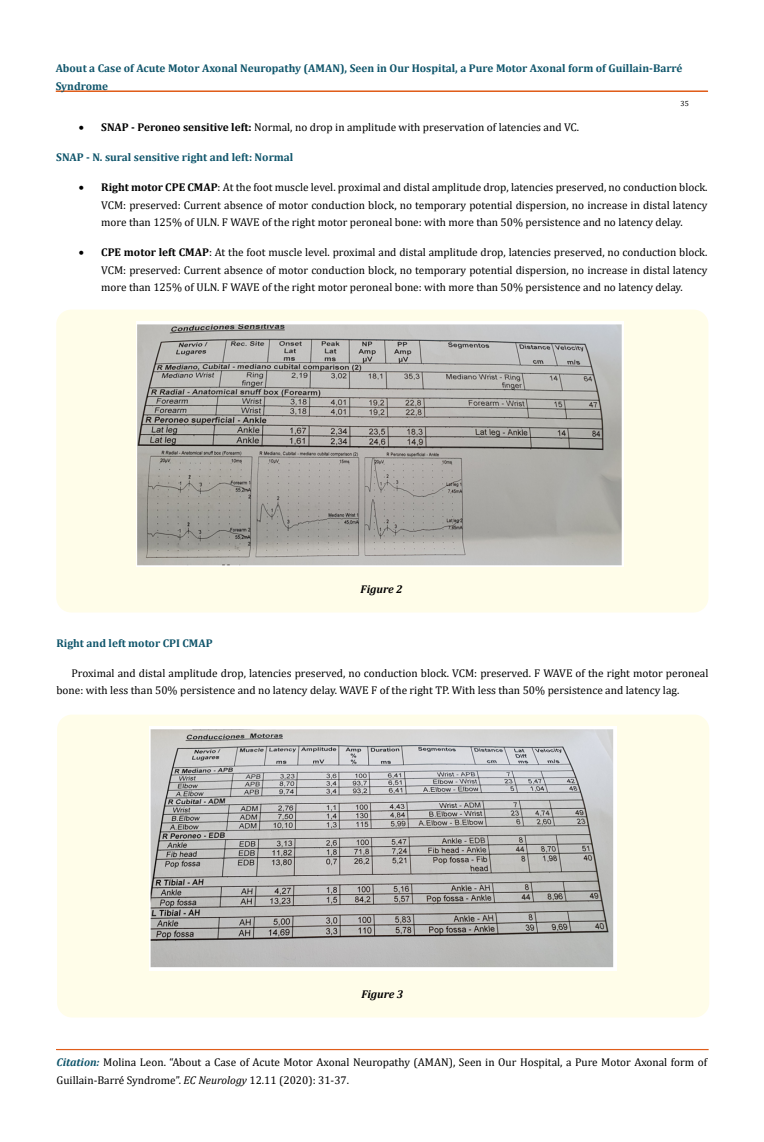
<style>
.page{position:relative;width:764px;height:1142px;background:#fff}
.page>*{position:absolute;margin:0;border:0;box-sizing:border-box;transform-origin:0 0}
.t1{font:11.25px/17.5px "Cambria";color:#000}
.t2{font:700 11.25px/17.5px "Cambria";color:#0e546a}
.t3{font:italic 700 11.25px "Cambria";color:#000}
.t4{font:7.5px "Cambria";color:#000}
.s1{font-weight:700}
.s2{font-weight:700;font-style:italic;color:#0e546a}
.s3{font-style:italic}
</style>
<div class="page">
<div style="left:56px;top:91px;width:651px;height:1px;border:1px solid #e05d1a"></div>
<div style="left:57px;top:1049px;width:651px;height:1px;border:1px solid #e05d1a"></div>
<div style="left:56px;top:309px;width:652px;height:303px;background:#fffde9;border-radius:15px"></div>
<img style="left:137px;top:321px;width:487px;height:245px">
<div style="left:57px;top:714px;width:652px;height:303px;background:#fffde9;border-radius:15px"></div>
<img style="left:149px;top:726px;width:467px;height:244px">
<p class="t2" style="left:56px;top:59px;width:628px">About a Case of Acute Motor Axonal Neuropathy (AMAN), Seen in Our Hospital, a Pure Motor Axonal form of Guillain-Barré<br>Syndrome</p>
<p class="t4" style="left:680px;top:98px;width:10px">35</p>
<p class="t1" style="left:79px;top:118px;width:502px">• <span class="s1">SNAP - Peroneo sensitive left:</span> Normal, no drop in amplitude with preservation of latencies and VC.</p>
<p class="t2" style="left:56px;top:148px;width:239px">SNAP - N. sural sensitive right and left: Normal</p>
<p class="t1" style="left:101px;top:178px;width:608px;text-align:justify;text-indent:-22px">• <span class="s1">Right motor CPE CMAP</span>: At the foot muscle level. proximal and distal amplitude drop, latencies preserved, no conduction block.<br>VCM: preserved: Current absence of motor conduction block, no temporary potential dispersion, no increase in distal latency more than 125% of ULN. F WAVE of the right motor peroneal bone: with more than 50% persistence and no latency delay.</p>
<p class="t1" style="left:101px;top:243px;width:608px;text-align:justify;text-indent:-22px">• <span class="s1">CPE motor left CMAP</span>: At the foot muscle level. proximal and distal amplitude drop, latencies preserved, no conduction block.<br>VCM: preserved: Current absence of motor conduction block, no temporary potential dispersion, no increase in distal latency more than 125% of ULN. F WAVE of the right motor peroneal bone: with more than 50% persistence and no latency delay.</p>
<p class="t3" style="left:361px;top:581px;width:43px">Figure 2</p>
<p class="t2" style="left:56px;top:633px;width:158px">Right and left motor CPI CMAP</p>
<p class="t1" style="left:56px;top:664px;width:653px;text-indent:15px">Proximal and distal amplitude drop, latencies preserved, no conduction block. VCM: preserved. F WAVE of the right motor peroneal bone: with less than 50% persistence and no latency delay. WAVE F of the right TP. With less than 50% persistence and latency lag.</p>
<p class="t3" style="left:361px;top:986px;width:43px">Figure 3</p>
<p class="t1" style="left:56px;top:1053px;width:652px"><span class="s2">Citation:</span> Molina Leon. “About a Case of Acute Motor Axonal Neuropathy (AMAN), Seen in Our Hospital, a Pure Motor Axonal form of<br>Guillain-Barré Syndrome”. <span class="s3">EC Neurology</span> 12.11 (2020): 31-37.</p>
</div>
